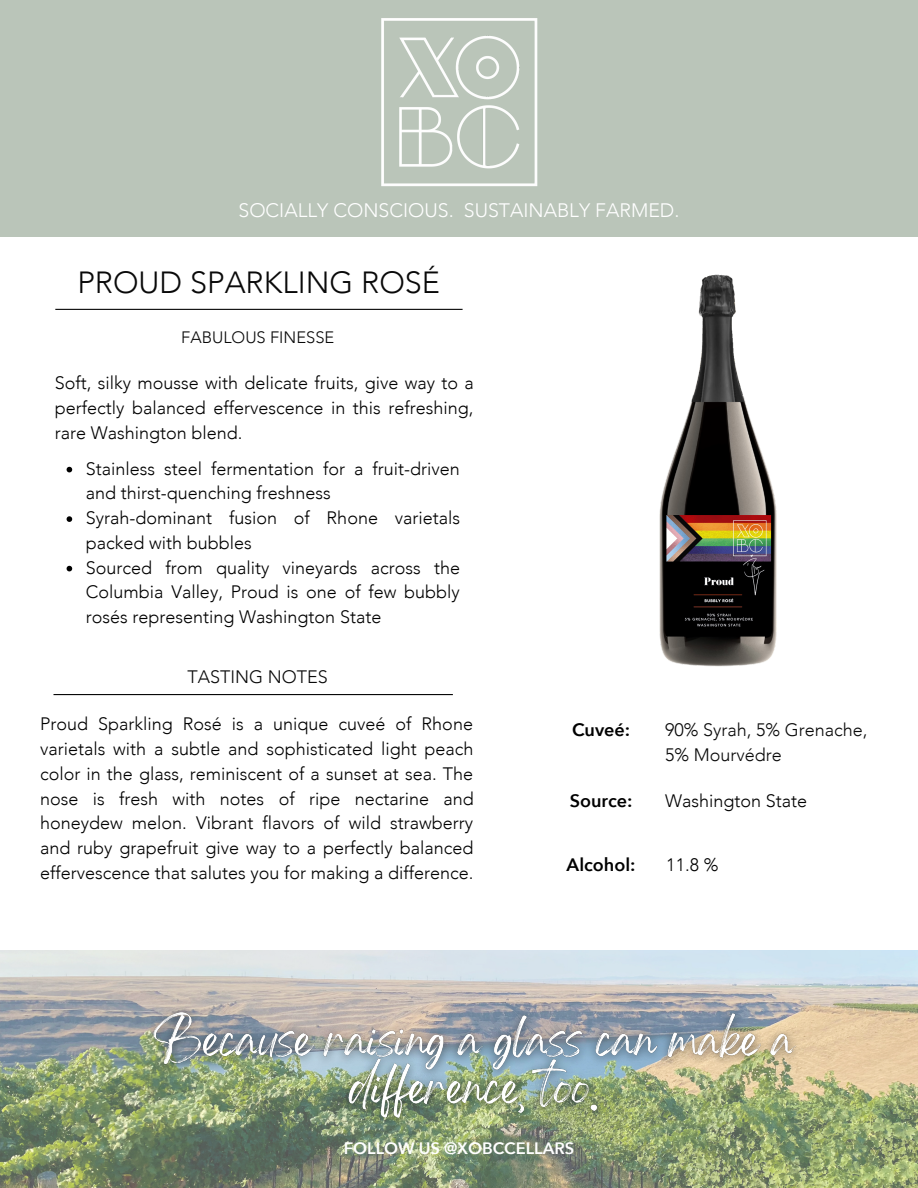
<style>
.page{position:relative;width:918px;height:1188px;background:#fff}
.page>*{position:absolute;margin:0;border:0;box-sizing:border-box;transform-origin:0 0}
.t1{font:300 30.6px "Avenir";color:#090909}
.t2{font:300 19.5px "Avenir";color:#fff}
.t3{font:300 18px/24.8px "Avenir";color:#000;text-align:justify}
.t4{font:300 18px/24.8px "Avenir";color:#090909}
.t5{font:600 18px "Avenir Next";color:#000}
.t6{font:600 16.5px "Avenir Next";color:#fff}
.t7{font:300 16.5px "Avenir";color:#090909}
</style>
<div class="page">
<div style="left:0;top:0;width:918px;height:236px;background:#bac5b9"></div>
<img style="left:381px;top:18px;width:157px;height:169px">
<hr style="left:55px;top:309px;width:408px;height:1px;background:#090909">
<hr style="left:54px;top:694px;width:399px;height:1px;background:#090909">
<img style="left:0;top:950px;width:918px;height:238px">
<img style="left:659px;top:274px;width:118px;height:393px">
<svg style="left:67px;top:467px;width:5px;height:5px"></svg>
<svg style="left:67px;top:516px;width:5px;height:6px"></svg>
<svg style="left:67px;top:566px;width:5px;height:5px"></svg>
<img style="left:138px;top:990px;width:675px;height:165px">
<p class="t2" style="left:239px;top:197px;width:442px">SOCIALLY CONSCIOUS. SUSTAINABLY FARMED.</p>
<p class="t1" style="left:77px;top:262px;width:364px">PROUD SPARKLING ROSÉ</p>
<p class="t7" style="left:181px;top:327px;width:155px">FABULOUS FINESSE</p>
<p class="t3" style="left:55px;top:371px;width:420px">Soft, silky mousse with delicate fruits, give way to a perfectly balanced effervescence in this refreshing, rare Washington blend.</p>
<p class="t3" style="left:86px;top:457px;width:375px">Stainless steel fermentation for a fruit-driven and thirst-quenching freshness</p>
<p class="t3" style="left:86px;top:506px;width:376px">Syrah-dominant fusion of Rhone varietals packed with bubbles</p>
<p class="t3" style="left:86px;top:556px;width:376px">Sourced from quality vineyards across the Columbia Valley, Proud is one of few bubbly rosés representing Washington State</p>
<p class="t4" style="left:188px;top:665px;width:142px">TASTING NOTES</p>
<p class="t3" style="left:40px;top:712px;width:435px">Proud Sparkling Rosé is a unique cuveé of Rhone varietals with a subtle and sophisticated light peach color in the glass, reminiscent of a sunset at sea. The nose is fresh with notes of ripe nectarine and honeydew melon. Vibrant flavors of wild strawberry and ruby grapefruit give way to a perfectly balanced effervescence that salutes you for making a difference.</p>
<p class="t5" style="left:572px;top:718px;width:60px">Cuveé:</p>
<p class="t4" style="left:665px;top:718px;width:204px">90% Syrah, 5% Grenache,<br>5% Mourvédre</p>
<p class="t5" style="left:570px;top:789px;width:64px">Source:</p>
<p class="t3" style="left:665px;top:789px;width:144px">Washington State</p>
<p class="t5" style="left:567px;top:853px;width:71px">Alcohol:</p>
<p class="t3" style="left:666px;top:853px;width:54px">11.8 %</p>
<p class="t6" style="left:344px;top:1138px;width:232px">FOLLOW US @XOBCCELLARS</p>
</div>
